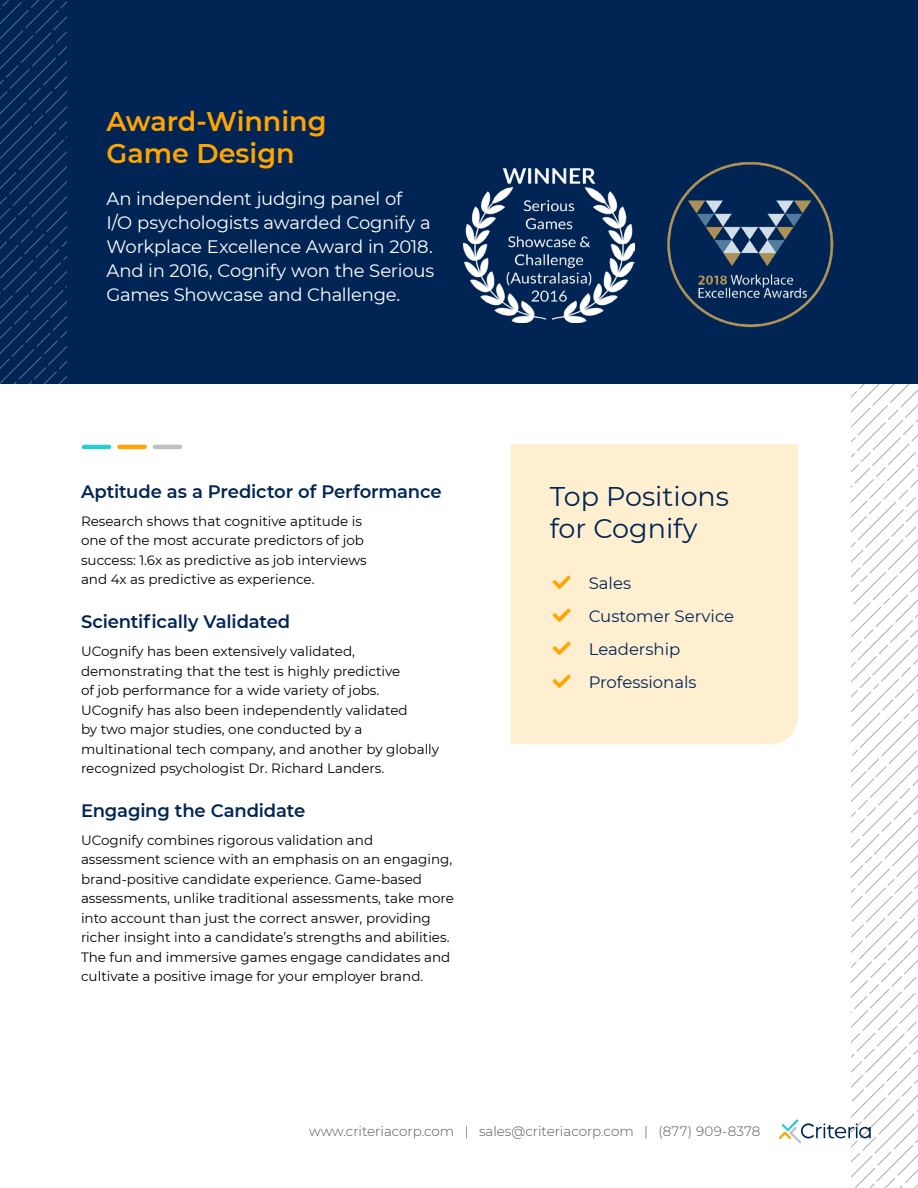
<style>
.page{position:relative;width:918px;height:1188px;background:#fff}
.page>*{position:absolute;margin:0;border:0;box-sizing:border-box;transform-origin:0 0}
.t1{font:600 27px/32.4px "Montserrat";color:#ffa400}
.t2{font:27px/32.4px "Montserrat";color:#002554}
.t3{font:18px/24px "Montserrat";letter-spacing:-.01em;color:#fff}
.t4{font:600 18px "Montserrat";letter-spacing:-.01em;color:#002554}
.t5{font:16.5px/33px "Montserrat";color:#002554}
.t6{font:13.5px/19.5px "Montserrat";color:#000}
.t7{font:300 13.5px "Montserrat";color:#53565a}
</style>
<div class="page">
<svg style="left:779px;top:384px;width:139px;height:804px"></svg>
<div style="left:0;top:0;width:918px;height:384px;background:#002554"></div>
<svg style="left:0;top:0;width:67px;height:384px"></svg>
<img style="left:464px;top:168px;width:171px;height:155px">
<img style="left:667px;top:161px;width:167px;height:167px">
<hr style="left:84px;top:445px;width:25px;height:4px;background:#2cccd3">
<hr style="left:119px;top:445px;width:26px;height:4px;background:#ffa400">
<hr style="left:155px;top:445px;width:25px;height:4px;background:#bfc0c2">
<div style="left:511px;top:444px;width:287px;height:300px;background:#ffefd1"></div>
<svg style="left:553px;top:575px;width:18px;height:14px"></svg>
<svg style="left:553px;top:608px;width:18px;height:14px"></svg>
<svg style="left:553px;top:641px;width:18px;height:14px"></svg>
<svg style="left:553px;top:674px;width:18px;height:14px"></svg>
<h1 class="t1" style="left:106px;top:104px;width:222px">Award-Winning<br>Game Design</h1>
<h2 class="t3" style="left:106px;top:186px;width:329px">An independent judging panel of<br>I/O psychologists awarded Cognify a Workplace Excellence Award in 2018.<br>And in 2016, Cognify won the Serious Games Showcase and Challenge.</h2>
<h2 class="t4" style="left:81px;top:479px;width:362px">Aptitude as a Predictor of Performance</h2>
<p class="t6" style="left:81px;top:511px;width:287px">Research shows that cognitive aptitude is one of the most accurate predictors of job success: 1.6x as predictive as job interviews and 4x as predictive as experience.</p>
<h2 class="t4" style="left:81px;top:609px;width:211px">Scientifically Validated</h2>
<p class="t6" style="left:81px;top:641px;width:360px">UCognify has been extensively validated, demonstrating that the test is highly predictive<br>of job performance for a wide variety of jobs.<br>UCognify has also been independently validated<br>by two major studies, one conducted by a multinational tech company, and another by globally recognized psychologist Dr. Richard Landers.</p>
<h2 class="t4" style="left:81px;top:797px;width:226px">Engaging the Candidate</h2>
<p class="t6" style="left:81px;top:830px;width:374px">UCognify combines rigorous validation and assessment science with an emphasis on an engaging, brand-positive candidate experience. Game-based assessments, unlike traditional assessments, take more into account than just the correct answer, providing richer insight into a candidate’s strengths and abilities.<br>The fun and immersive games engage candidates and cultivate a positive image for your employer brand.</p>
<h1 class="t2" style="left:550px;top:479px;width:181px">Top Positions for Cognify</h1>
<p class="t5" style="left:589px;top:566px;width:147px">Sales<br>Customer Service<br>Leadership<br>Professionals</p>
<p class="t7" style="left:309px;top:1122px;width:453px">www.criteriacorp.com | sales@criteriacorp.com | (877) 909-8378</p>
</div>
